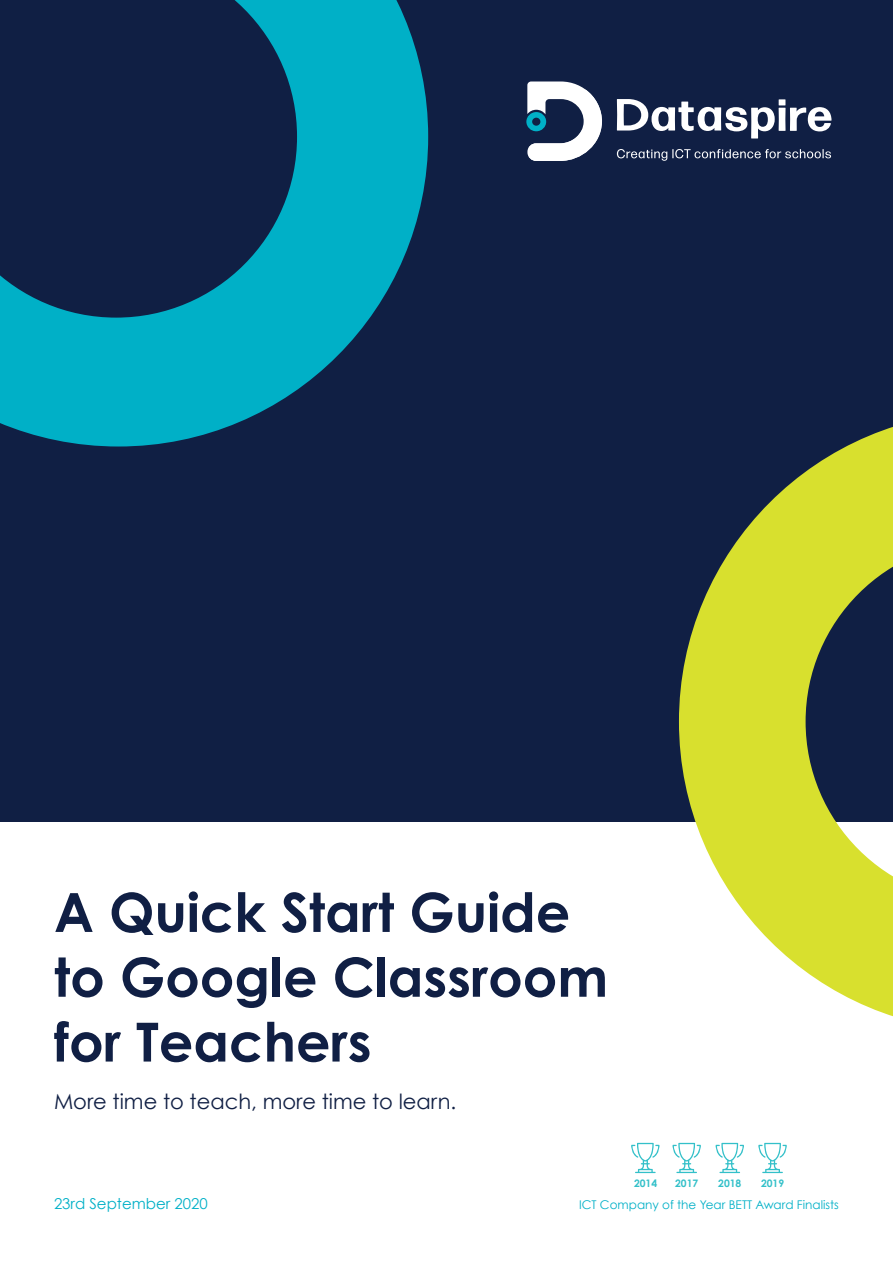
<style>
.page{position:relative;width:893px;height:1263px;background:#fff}
.page>*{position:absolute;margin:0;border:0;box-sizing:border-box;transform-origin:0 0}
.t1{font:700 54px/64.8px "Century Gothic";color:#101f44}
.t2{font:21px "Century Gothic";color:#101f44}
.t3{font:15px "Century Gothic";color:#00b0c7}
.t4{font:12px "Century Gothic";color:#00b0c7}
.t5{font:700 10.35px "Century Gothic";color:#33c0c9}
</style>
<div class="page">
<div style="left:0;top:0;width:893px;height:770px;background:#101f44"></div>
<div style="left:262px;top:0;width:526px;height:770px;background:#101f44"></div>
<div style="left:0;top:770px;width:679px;height:51px;background:#101f44"></div>
<svg style="left:679px;top:412px;width:214px;height:605px;background:#a2ab51"></svg>
<svg style="left:0;top:0;width:428px;height:446px;background:#085f7e"></svg>
<svg style="left:526px;top:81px;width:76px;height:80px"></svg>
<svg style="left:617px;top:99px;width:214px;height:39px"></svg>
<svg style="left:617px;top:149px;width:214px;height:12px;background:#414d6a"></svg>
<svg style="left:631px;top:1143px;width:28px;height:30px"></svg>
<svg style="left:672px;top:1143px;width:29px;height:30px"></svg>
<svg style="left:716px;top:1143px;width:28px;height:30px"></svg>
<svg style="left:758px;top:1143px;width:29px;height:30px"></svg>
<p class="t1" style="left:54px;top:877px;width:556px">A Quick Start Guide to Google Classroom for Teachers</p>
<p class="t2" style="left:54px;top:1086px;width:404px">More time to teach, more time to learn.</p>
<p class="t5" style="left:634px;top:1175px;width:25px">2014</p>
<p class="t5" style="left:675px;top:1175px;width:25px">2017</p>
<p class="t5" style="left:718px;top:1175px;width:25px">2018</p>
<p class="t5" style="left:761px;top:1175px;width:25px">2019</p>
<p class="t3" style="left:54px;top:1193px;width:155px">23rd September 2020</p>
<p class="t4" style="left:579px;top:1196px;width:261px">ICT Company of the Year BETT Award Finalists</p>
</div>
